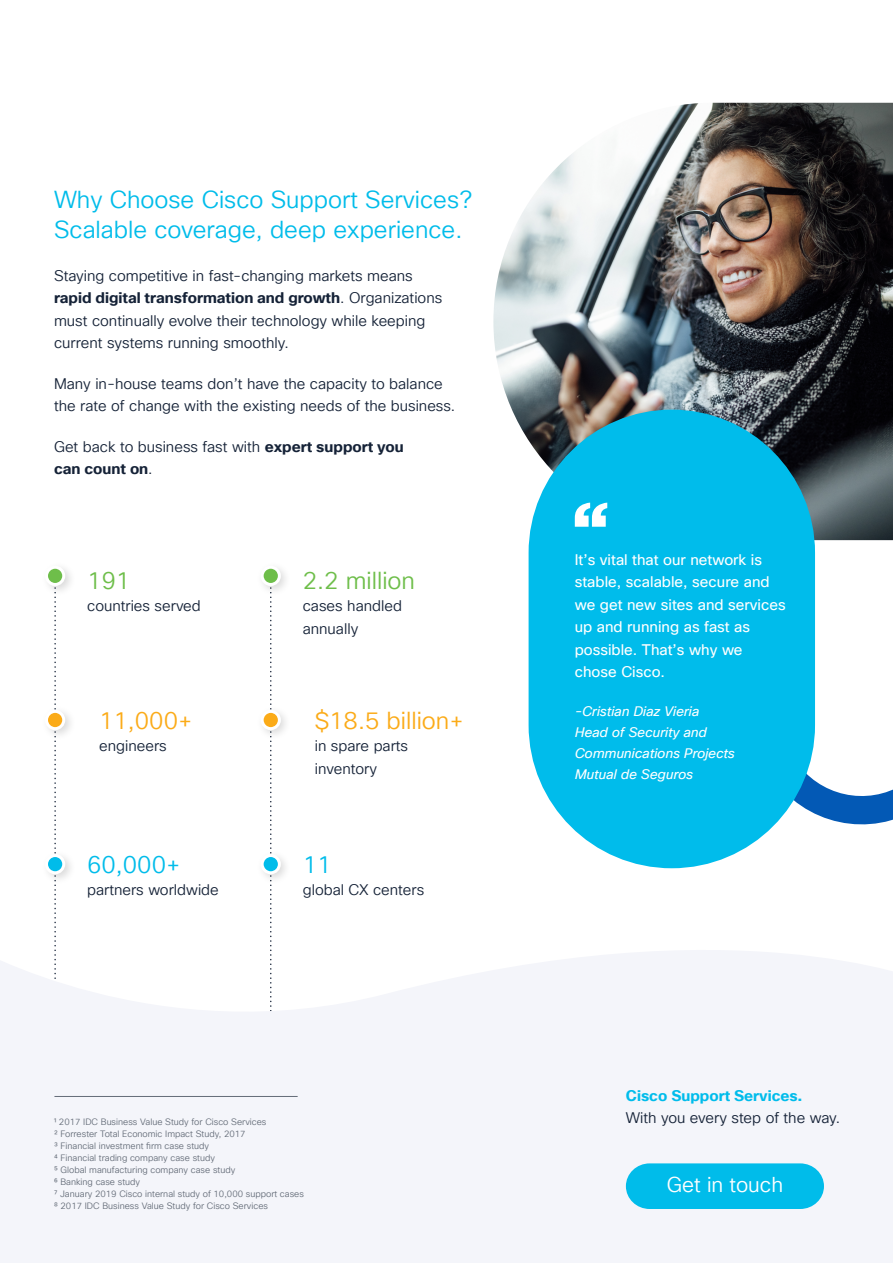
<style>
.page{position:relative;width:893px;height:1263px;background:#fff}
.page>*{position:absolute;margin:0;border:0;box-sizing:border-box;transform-origin:0 0}
.t1{font:24px/30px "Cisco Sans TT Light";color:#00bcea}
.t2{font:24px "Cisco Sans TT Light";color:#fbab18}
.t3{font:24px "Cisco Sans TT Light";color:#6ebe4a}
.t4{font:21px "Cisco Sans TT Light";color:#fff}
.t5{font:15px/22.5px "Cisco Sans TT Light";color:#152237}
.t6{font:15px/22.5px "Cisco Sans TT";color:#fff}
.t7{font:700 15px "Cisco Sans TT";color:#152237}
.t8{font:700 15px "Cisco Sans TT";color:#00bceb}
.t9{font:italic 13.5px/21px "Cisco Sans TT";color:#fff}
.t10{font:9px/12px "Cisco Sans TT Light";color:#646c78}
.s1{font-family:"Cisco Sans TT Light";font-weight:400}
.s2{font-family:"Cisco Sans TT";font-weight:700}
</style>
<div class="page">
<svg style="left:54px;top:597px;width:2px;height:307px"></svg>
<svg style="left:270px;top:597px;width:2px;height:307px"></svg>
<img style="left:493px;top:103px;width:400px;height:437px">
<div style="left:0;top:1026px;width:893px;height:237px;background:#f4f5fa"></div>
<svg style="left:0;top:904px;width:893px;height:122px"></svg>
<div style="left:40px;top:561px;width:36px;height:36px;background:#000;opacity:.15"></div>
<div style="left:46px;top:567px;width:18px;height:17px;background:#6ebe4a;border-radius:50%"></div>
<div style="left:45px;top:566px;width:20px;height:20px;border:3px solid #fff;border-radius:50%"></div>
<div style="left:256px;top:561px;width:35px;height:36px;background:#000;opacity:.15"></div>
<div style="left:262px;top:567px;width:17px;height:17px;background:#6ebe4a;border-radius:50%"></div>
<div style="left:261px;top:566px;width:20px;height:20px;border:3px solid #fff;border-radius:50%"></div>
<div style="left:40px;top:849px;width:36px;height:36px;background:#000;opacity:.15"></div>
<div style="left:46px;top:855px;width:18px;height:18px;background:#00bcea;border-radius:50%"></div>
<div style="left:45px;top:854px;width:20px;height:20px;border:3px solid #fff;border-radius:50%"></div>
<div style="left:256px;top:849px;width:35px;height:36px;background:#000;opacity:.15"></div>
<div style="left:262px;top:855px;width:17px;height:18px;background:#00bcea;border-radius:50%"></div>
<div style="left:261px;top:854px;width:20px;height:20px;border:3px solid #fff;border-radius:50%"></div>
<div style="left:40px;top:705px;width:36px;height:36px;background:#000;opacity:.15"></div>
<div style="left:46px;top:711px;width:18px;height:18px;background:#fbab18;border-radius:50%"></div>
<div style="left:45px;top:710px;width:20px;height:20px;border:3px solid #fff;border-radius:50%"></div>
<div style="left:256px;top:705px;width:35px;height:36px;background:#000;opacity:.15"></div>
<div style="left:262px;top:711px;width:17px;height:18px;background:#fbab18;border-radius:50%"></div>
<div style="left:261px;top:710px;width:20px;height:20px;border:3px solid #fff;border-radius:50%"></div>
<svg style="left:759px;top:737px;width:134px;height:102px"></svg>
<svg style="left:626px;top:1163px;width:198px;height:46px;background:#0ebfea"></svg>
<hr style="left:54px;top:1096px;width:244px;height:1px;background:#646c78">
<div style="left:529px;top:410px;width:286px;height:458px;background:#00bceb;border-radius:143px"></div>
<svg style="left:575px;top:503px;width:32px;height:24px"></svg>
<h1 class="t1" style="left:54px;top:185px;width:420px">Why Choose Cisco Support Services?<br>Scalable coverage, deep experience.</h1>
<p class="t5" style="left:54px;top:265px;width:360px">Staying competitive in fast-changing markets means</p>
<p class="t7" style="left:54px;top:288px;width:390px">rapid digital transformation and growth<span class="s1">. Organizations</span></p>
<p class="t5" style="left:54px;top:310px;width:373px">must continually evolve their technology while keeping current systems running smoothly.</p>
<p class="t5" style="left:54px;top:373px;width:403px">Many in-house teams don’t have the capacity to balance the rate of change with the existing needs of the business.</p>
<p class="t5" style="left:54px;top:436px;width:351px">Get back to business fast with <span class="s2">expert support you</span></p>
<p class="t7" style="left:54px;top:459px;width:100px">can count on<span class="s1">.</span></p>
<h1 class="t3" style="left:87px;top:564px;width:45px">191</h1>
<p class="t5" style="left:87px;top:595px;width:115px">countries served</p>
<h1 class="t2" style="left:99px;top:705px;width:95px">11,000+</h1>
<p class="t5" style="left:99px;top:735px;width:69px">engineers</p>
<h1 class="t1" style="left:87px;top:850px;width:95px">60,000+</h1>
<p class="t5" style="left:87px;top:879px;width:133px">partners worldwide</p>
<h1 class="t3" style="left:303px;top:564px;width:114px">2.2 million</h1>
<p class="t5" style="left:303px;top:595px;width:101px">cases handled annually</p>
<h1 class="t2" style="left:315px;top:705px;width:150px">$18.5 billion+</h1>
<p class="t5" style="left:315px;top:735px;width:95px">in spare parts inventory</p>
<h1 class="t1" style="left:303px;top:850px;width:30px">11</h1>
<p class="t5" style="left:303px;top:879px;width:123px">global CX centers</p>
<p class="t6" style="left:575px;top:549px;width:212px">It’s vital that our network is stable, scalable, secure and we get new sites and services up and running as fast as possible. That’s why we chose Cisco.</p>
<p class="t9" style="left:575px;top:701px;width:161px">-Cristian Diaz Vieria<br>Head of Security and<br>Communications Projects<br>Mutual de Seguros</p>
<p class="t8" style="left:626px;top:1085px;width:178px">Cisco Support Services.</p>
<p class="t10" style="left:54px;top:1116px;width:214px">¹ 2017 IDC Business Value Study for Cisco Services</p>
<p class="t5" style="left:626px;top:1107px;width:216px">With you every step of the way.</p>
<p class="t10" style="left:54px;top:1128px;width:251px">² Forrester Total Economic Impact Study, 2017<br>³ Financial investment firm case study<br>⁴ Financial trading company case study<br>⁵ Global manufacturing company case study<br>⁶ Banking case study<br>⁷ January 2019 Cisco internal study of 10,000 support cases ⁸ 2017 IDC Business Value Study for Cisco Services</p>
<h2 class="t4" style="left:667px;top:1171px;width:118px">Get in touch</h2>
</div>
